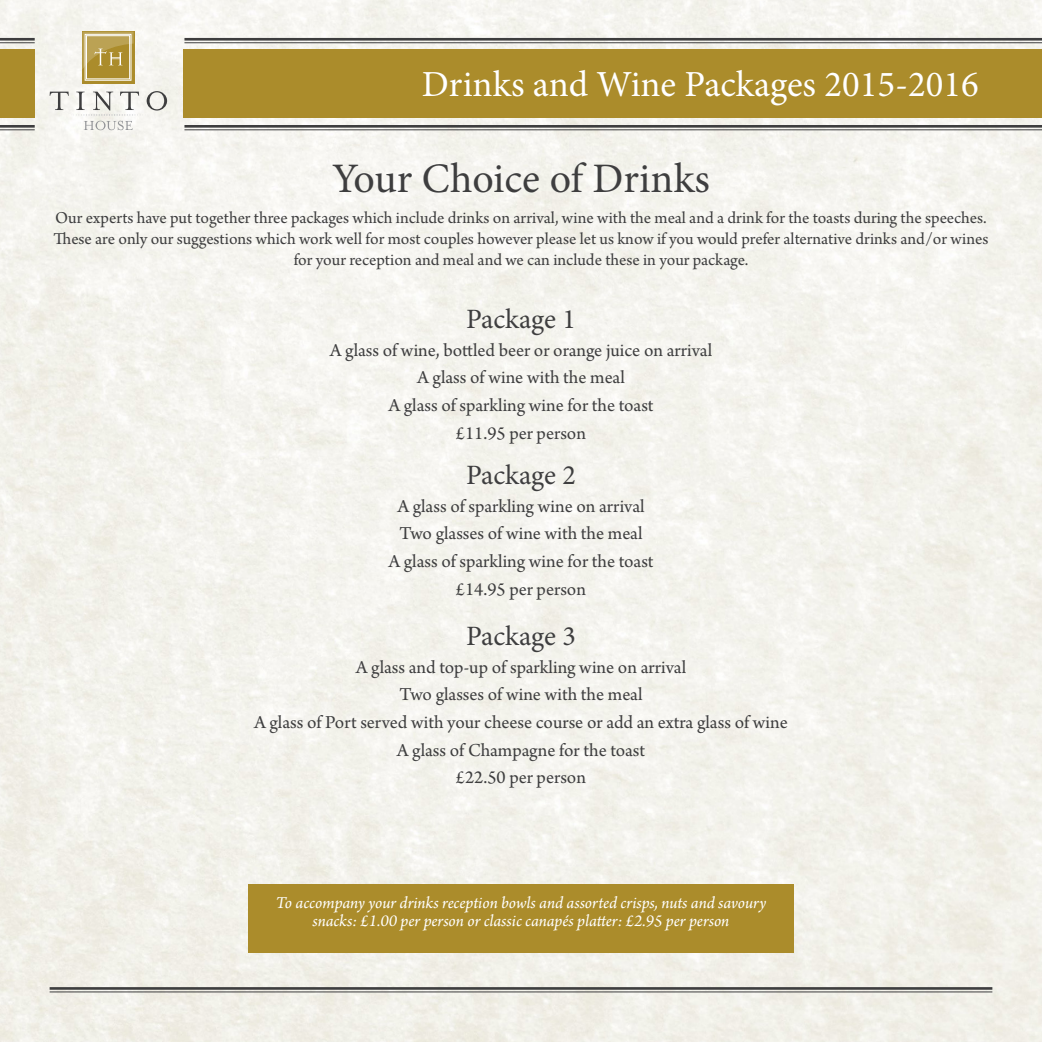
<style>
.page{position:relative;width:1042px;height:1042px;background:#fff}
.page>*{position:absolute;margin:0;border:0;box-sizing:border-box;transform-origin:0 0}
.t1{font:42px "Minion Pro";color:#3e3e3f}
.t2{font:36.75px "Minion Pro";color:#fff}
.t3{font:28px "Minion Pro";letter-spacing:-.005em;color:#3e3e3f}
.t4{font:19.25px "Arno Pro";color:#3e3e3f}
.t5{font:17.5px/21px "Arno Pro";color:#3e3e3f;text-align:center}
.t6{font:italic 17.5px/17.5px "Arno Pro";letter-spacing:-.005em;color:#fff;text-align:center}
</style>
<div class="page">
<img style="left:0;top:0;width:1042px;height:1042px">
<div style="left:184px;top:50px;width:858px;height:68px;background:#ab8c2b"></div>
<div style="left:248px;top:884px;width:546px;height:68px;background:#ab8c2b"></div>
<div style="left:0;top:50px;width:35px;height:68px;background:#ab8c2b"></div>
<hr style="left:184px;top:38px;width:858px;height:3px;background:#3e3e3f">
<hr style="left:184px;top:42px;width:858px;height:1px;background:#3e3e3f">
<hr style="left:184px;top:125px;width:858px;height:3px;background:#3e3e3f">
<hr style="left:184px;top:129px;width:858px;height:1px;background:#3e3e3f">
<hr style="left:0;top:38px;width:35px;height:3px;background:#3e3e3f">
<hr style="left:0;top:42px;width:35px;height:1px;background:#3e3e3f">
<hr style="left:0;top:125px;width:35px;height:3px;background:#3e3e3f">
<hr style="left:0;top:129px;width:35px;height:1px;background:#3e3e3f">
<hr style="left:50px;top:987px;width:942px;height:3px;background:#3e3e3f">
<hr style="left:50px;top:991px;width:942px;height:1px;background:#3e3e3f">
<div style="left:82px;top:31px;width:52px;height:53px;background:#ab8c2b"></div>
<div style="left:85px;top:34px;width:46px;height:47px;border:1px solid #fff"></div>
<div style="left:86px;top:35px;width:44px;height:44px;border:1px solid #fff"></div>
<svg style="left:50px;top:91px;width:117px;height:39px"></svg>
<svg style="left:82px;top:32px;width:52px;height:38px"></svg>
<p class="t2" style="left:422px;top:60px;width:558px">Drinks and Wine Packages 2015-2016</p>
<p class="t1" style="left:332px;top:150px;width:379px">Your Choice of Drinks</p>
<p class="t5" style="left:54px;top:208px;width:936px">Our experts have put together three packages which include drinks on arrival, wine with the meal and a drink for the toasts during the speeches.<br>These are only our suggestions which work well for most couples however please let us know if you would prefer alternative drinks and/or wines for your reception and meal and we can include these in your package.</p>
<p class="t3" style="left:466px;top:300px;width:111px">Package 1</p>
<p class="t4" style="left:330px;top:339px;width:384px">A glass of wine, bottled beer or orange juice on arrival</p>
<p class="t4" style="left:417px;top:367px;width:209px">A glass of wine with the meal</p>
<p class="t4" style="left:388px;top:394px;width:267px">A glass of sparkling wine for the toast</p>
<p class="t4" style="left:456px;top:422px;width:132px">£11.95 per person</p>
<p class="t3" style="left:466px;top:456px;width:111px">Package 2</p>
<p class="t4" style="left:397px;top:495px;width:249px">A glass of sparkling wine on arrival</p>
<p class="t4" style="left:399px;top:522px;width:244px">Two glasses of wine with the meal</p>
<p class="t4" style="left:388px;top:550px;width:267px">A glass of sparkling wine for the toast</p>
<p class="t4" style="left:456px;top:578px;width:132px">£14.95 per person</p>
<p class="t3" style="left:466px;top:617px;width:111px">Package 3</p>
<p class="t4" style="left:356px;top:656px;width:332px">A glass and top-up of sparkling wine on arrival</p>
<p class="t4" style="left:399px;top:683px;width:244px">Two glasses of wine with the meal</p>
<p class="t4" style="left:254px;top:711px;width:535px">A glass of Port served with your cheese course or add an extra glass of wine</p>
<p class="t4" style="left:397px;top:739px;width:250px">A glass of Champagne for the toast</p>
<p class="t4" style="left:456px;top:766px;width:132px">£22.50 per person</p>
<p class="t6" style="left:276px;top:895px;width:492px">To accompany your drinks reception bowls and assorted crisps, nuts and savoury snacks: £1.00 per person or classic canapés platter: £2.95 per person</p>
</div>
